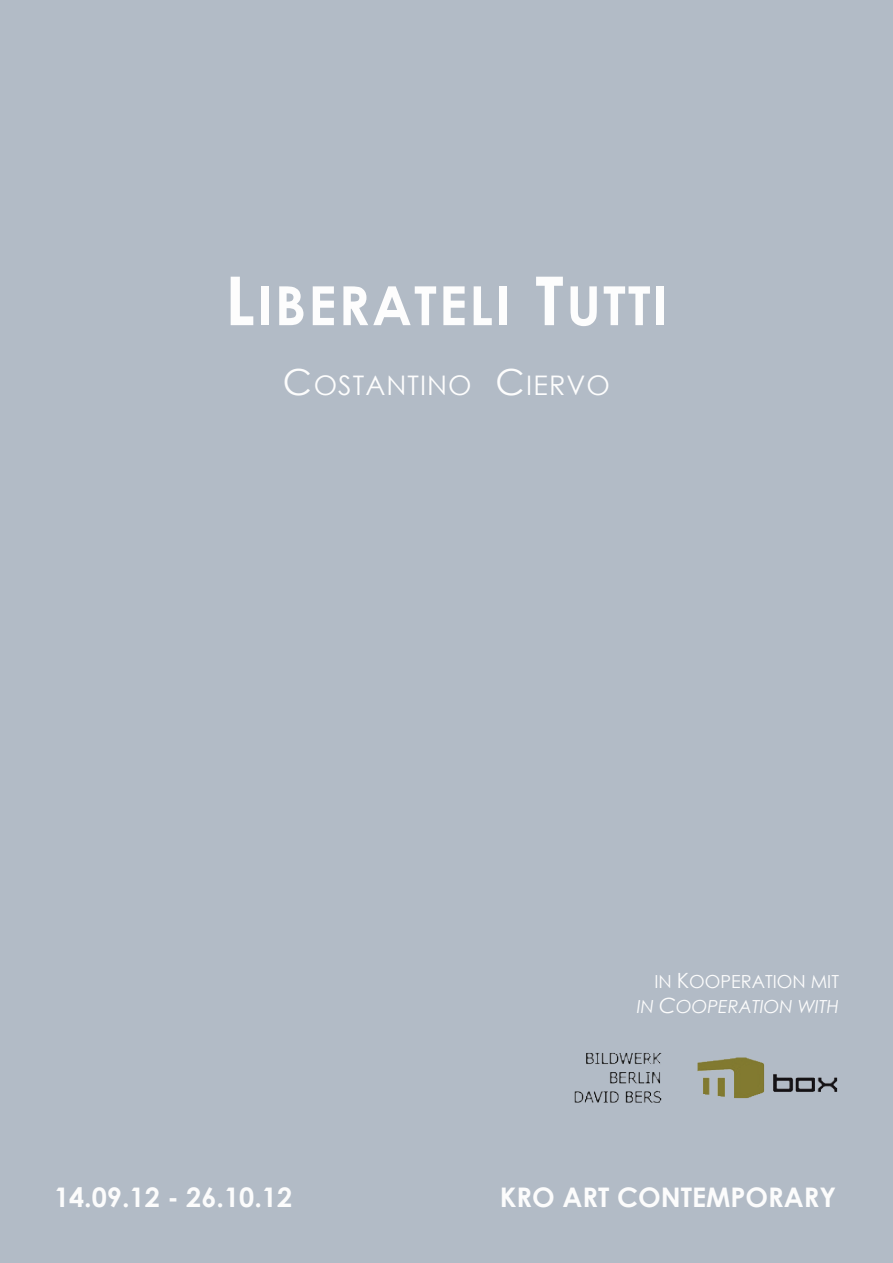
<style>
.page{position:relative;width:893px;height:1263px;background:#b2bbc6}
.page>*{position:absolute;margin:0;border:0;box-sizing:border-box;transform-origin:0 0}
.t1{font:700 54px "Century Gothic";letter-spacing:.04em;color:#fdfdfd}
.t2{font:700 27px "Century Gothic";color:#fcfcfc}
.t3{font:27px "Century Gothic";letter-spacing:.04em;color:#fdfdfd}
.t4{font:italic 18px/25.2px "Century Gothic";color:#fcfcfc;text-align:right}
.s1{font-size:67.5px}
.s2{font-size:36px}
.s3{font-style:normal}
.s4{font-style:normal;font-size:21px}
.s5{font-size:21px}
</style>
<div class="page">
<img style="left:586px;top:1053px;width:75px;height:50px">
<img style="left:698px;top:1057px;width:139px;height:41px">
<h1 class="t1" style="left:225px;top:265px;width:444px"><span class="s1">L</span>IBERATELI <span class="s1">T</span>UTTI</h1>
<p class="t3" style="left:283px;top:366px;width:328px"><span class="s2">C</span>OSTANTINO <span class="s2">C</span>IERVO</p>
<p class="t4" style="left:637px;top:969px;width:204px"><span class="s3">IN</span> <span class="s4">K</span><span class="s3">OOPERATION MIT<br></span>IN <span class="s5">C</span>OOPERATION WITH</p>
<p class="t2" style="left:54px;top:1177px;width:240px">14.09.12 - 26.10.12</p>
<p class="t2" style="left:500px;top:1177px;width:338px">KRO ART CONTEMPORARY</p>
</div>
